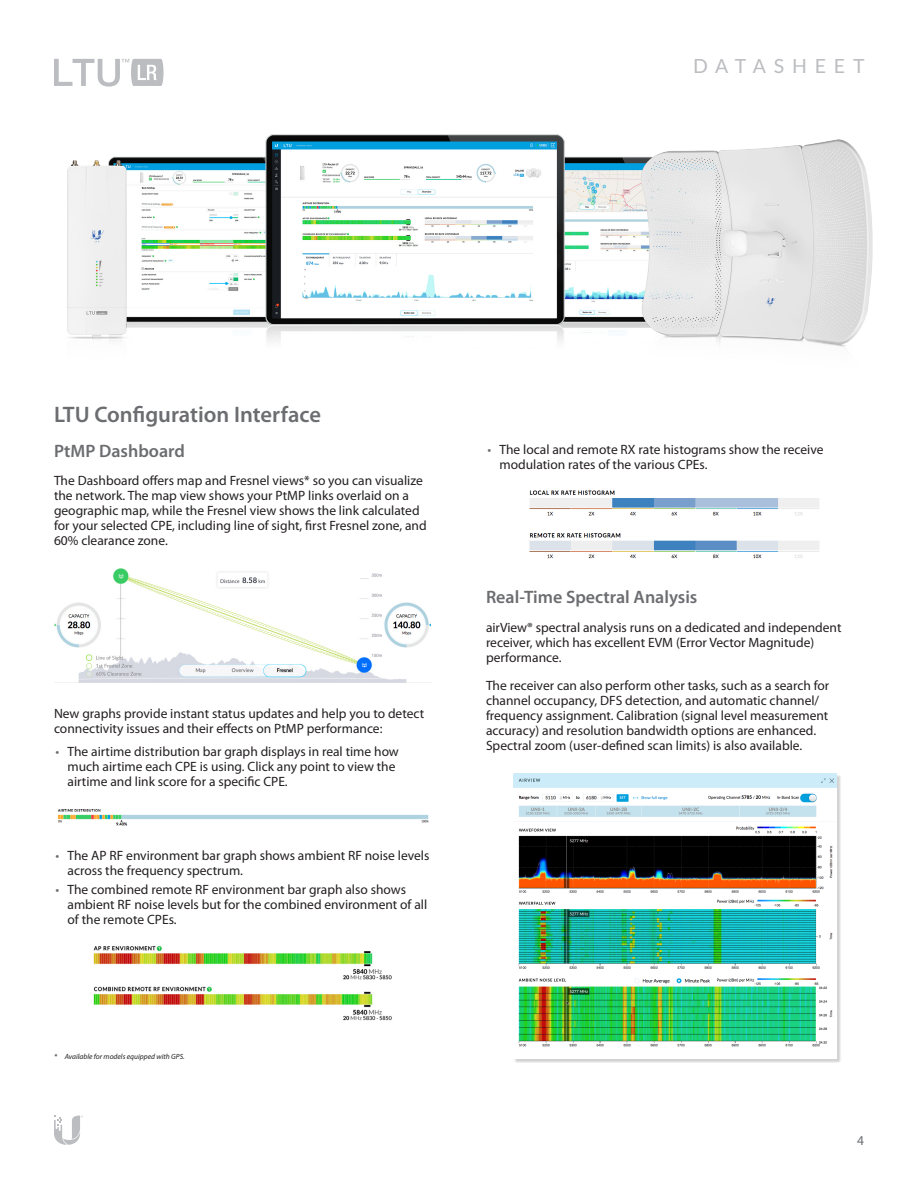
<style>
.page{position:relative;width:918px;height:1188px;background:#fff}
.page>*{position:absolute;margin:0;border:0;box-sizing:border-box;transform-origin:0 0}
.Heading_1{font:600 22.5px "Myriad Pro";color:#6c6d70}
.t1{font:19.5px "Lato";letter-spacing:.4em;color:#bcbdc0}
.Heading_2{font:600 18px "Myriad Pro";color:#6c6d70}
.Body{font:13.5px/15px "Myriad Pro";color:#231f20}
.t2{font:13.5px "Myriad Pro";color:#6c6d70}
.t3{font:italic 7.5px "Myriad Pro";color:#231f20}
.s1{color:#6c6d70}
</style>
<div class="page">
<img style="left:54px;top:569px;width:377px;height:113px">
<img style="left:58px;top:809px;width:371px;height:17px">
<img style="left:93px;top:946px;width:299px;height:75px">
<img style="left:529px;top:490px;width:290px;height:69px">
<div style="left:514px;top:774px;width:327px;height:289px;background:#d5d4d5"></div>
<img style="left:513px;top:773px;width:324px;height:286px">
<img style="left:67px;top:134px;width:806px;height:213px">
<svg style="left:54px;top:59px;width:110px;height:28px"></svg>
<svg style="left:54px;top:1116px;width:29px;height:29px"></svg>
<h2 class="t1" style="left:693px;top:52px;width:173px">DATASHEET</h2>
<p class="Heading_1" style="left:54px;top:400px;width:269px">LTU Configuration Interface</p>
<p class="Heading_2" style="left:54px;top:439px;width:132px">PtMP Dashboard</p>
<p class="Body" style="left:54px;top:473px;width:374px">The Dashboard offers map and Fresnel views* so you can visualize the network. The map view shows your PtMP links overlaid on a geographic map, while the Fresnel view shows the link calculated for your selected CPE, including line of sight, first Fresnel zone, and 60% clearance zone.</p>
<p class="Body" style="left:54px;top:705px;width:372px">New graphs provide instant status updates and help you to detect connectivity issues and their effects on PtMP performance:</p>
<p class="Body" style="left:68px;top:744px;width:333px;text-indent:-12px"><span class="s1">•</span> The airtime distribution bar graph displays in real time how much airtime each CPE is using. Click any point to view the airtime and link score for a specific CPE.</p>
<p class="Body" style="left:68px;top:847px;width:363px;text-indent:-12px"><span class="s1">•</span> The AP RF environment bar graph shows ambient RF noise levels across the frequency spectrum.</p>
<p class="Body" style="left:68px;top:882px;width:361px;text-indent:-12px"><span class="s1">•</span> The combined remote RF environment bar graph also shows ambient RF noise levels but for the combined environment of all of the remote CPEs.</p>
<p class="t3" style="left:54px;top:1052px;width:132px">* Available for models equipped with GPS.</p>
<p class="Body" style="left:500px;top:442px;width:326px;text-indent:-12px"><span class="s1">•</span> The local and remote RX rate histograms show the receive modulation rates of the various CPEs.</p>
<p class="Heading_2" style="left:486px;top:586px;width:213px">Real-Time Spectral Analysis</p>
<p class="Body" style="left:486px;top:620px;width:357px">airView® spectral analysis runs on a dedicated and independent receiver, which has excellent EVM (Error Vector Magnitude) performance.</p>
<p class="Body" style="left:486px;top:678px;width:345px">The receiver can also perform other tasks, such as a search for channel occupancy, DFS detection, and automatic channel/ frequency assignment. Calibration (signal level measurement accuracy) and resolution bandwidth options are enhanced.<br>Spectral zoom (user-defined scan limits) is also available.</p>
<p class="t2" style="left:857px;top:1132px;width:8px">4</p>
</div>
